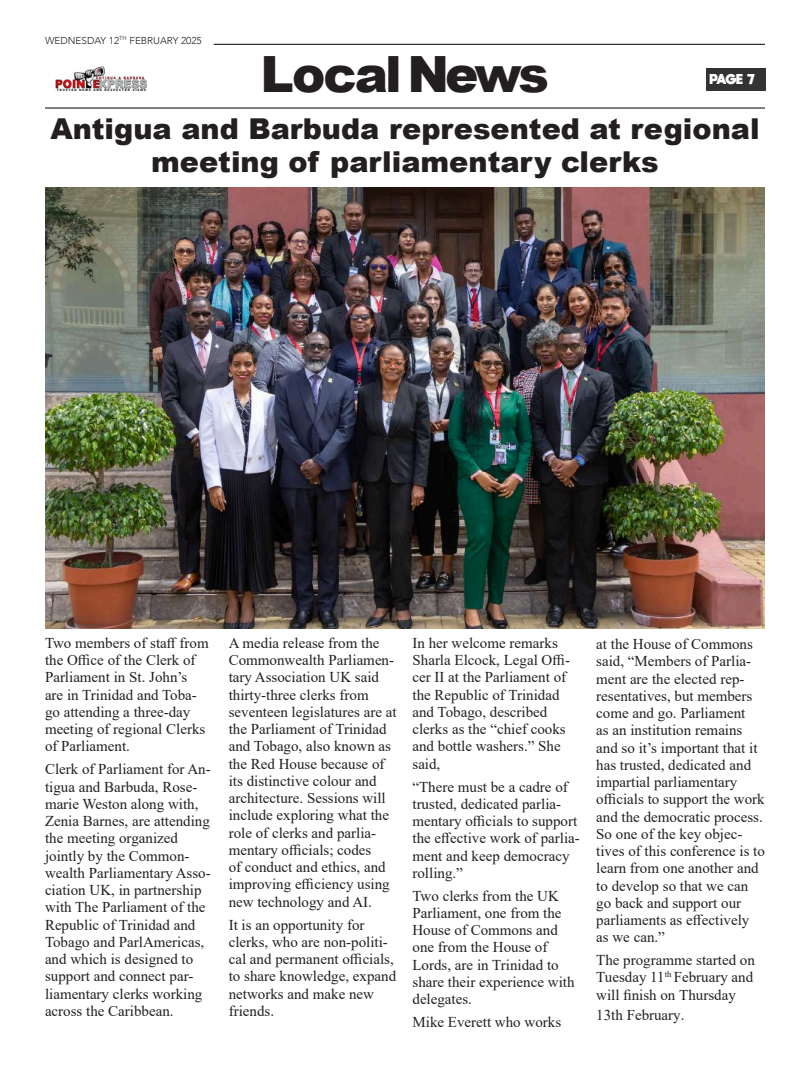
<style>
.page{position:relative;width:810px;height:1080px;background:#fff}
.page>*{position:absolute;margin:0;border:0;box-sizing:border-box;transform-origin:0 0}
.t1{font:900 50px "Arial";letter-spacing:-.06em;color:#231f20}
.t2{font:900 28.75px/32.5px "Arial";color:#231f20;text-align:center}
.t3{font:15px/17.2px "Times New Roman";color:#231f20}
.t4{font:300 10px "Avenir";color:#231f20}
.t5{font:800 10px "moon get";color:#fff}
</style>
<div class="page">
<hr style="left:45px;top:107px;width:720px;height:2px;background:#333">
<hr style="left:214px;top:44px;width:551px;height:1px;background:#333">
<div style="left:706px;top:68px;width:60px;height:23px;background:#333"></div>
<img style="left:55px;top:66px;width:92px;height:25px">
<img style="left:45px;top:188px;width:720px;height:440px">
<p class="t4" style="left:45px;top:34px;width:158px">WEDNESDAY 12<sup>TH</sup> FEBRUARY 2025</p>
<h1 class="t1" style="left:261px;top:37px;width:290px">Local News</h1>
<p class="t5" style="left:710px;top:72px;width:47px">PAGE 7</p>
<h2 class="t2" style="left:50px;top:112px;width:711px">Antigua and Barbuda represented at regional meeting of parliamentary clerks</h2>
<p class="t3" style="left:45px;top:634px;width:165px">Two members of staff from the Office of the Clerk of<br>Parliament in St. John’s are in Trinidad and Toba&shy;go attending a three-day meeting of regional Clerks of Parliament.</p>
<p class="t3" style="left:45px;top:760px;width:167px">Clerk of Parliament for An&shy;tigua and Barbuda, Rose&shy;marie Weston along with,<br>Zenia Barnes, are attending the meeting organized jointly by the Common&shy;wealth Parliamentary Asso&shy;ciation UK, in partnership with The Parliament of the<br>Republic of Trinidad and<br>Tobago and ParlAmericas, and which is designed to support and connect par&shy;liamentary clerks working across the Caribbean.</p>
<p class="t3" style="left:229px;top:634px;width:169px">A media release from the<br>Commonwealth Parliamen&shy;tary Association UK said thirty-three clerks from seventeen legislatures are at the Parliament of Trinidad and Tobago, also known as the Red House because of its distinctive colour and architecture. Sessions will include exploring what the role of clerks and parlia&shy;mentary officials; codes<br>of conduct and ethics, and improving efficiency using new technology and AI.</p>
<p class="t3" style="left:229px;top:915px;width:169px">It is an opportunity for clerks, who are non-politi&shy;cal and permanent officials, to share knowledge, expand networks and make new friends.</p>
<p class="t3" style="left:412px;top:634px;width:159px">In her welcome remarks<br>Sharla Elcock, Legal Offi&shy;cer II at the Parliament of the Republic of Trinidad and Tobago, described clerks as the “chief cooks and bottle washers.” She said,</p>
<p class="t3" style="left:412px;top:777px;width:169px">“There must be a cadre of trusted, dedicated parlia&shy;mentary officials to support the effective work of parlia&shy;ment and keep democracy rolling.”</p>
<p class="t3" style="left:412px;top:887px;width:164px">Two clerks from the UK<br>Parliament, one from the<br>House of Commons and one from the House of<br>Lords, are in Trinidad to share their experience with delegates.</p>
<p class="t3" style="left:412px;top:1013px;width:150px">Mike Everett who works</p>
<p class="t3" style="left:596px;top:635px;width:170px">at the House of Commons said, “Members of Parlia&shy;ment are the elected rep&shy;resentatives, but members come and go. Parliament<br>as an institution remains and so it’s important that it has trusted, dedicated and impartial parliamentary officials to support the work and the democratic process.<br>So one of the key objec&shy;tives of this conference is to learn from one another and to develop so that we can go back and support our parliaments as effectively as we can.”</p>
<p class="t3" style="left:596px;top:951px;width:160px;text-align:justify">The programme started on Tuesday 11<sup>th</sup> February and will finish on Thursday</p>
<p class="t3" style="left:596px;top:1006px;width:90px">13th February.</p>
</div>
